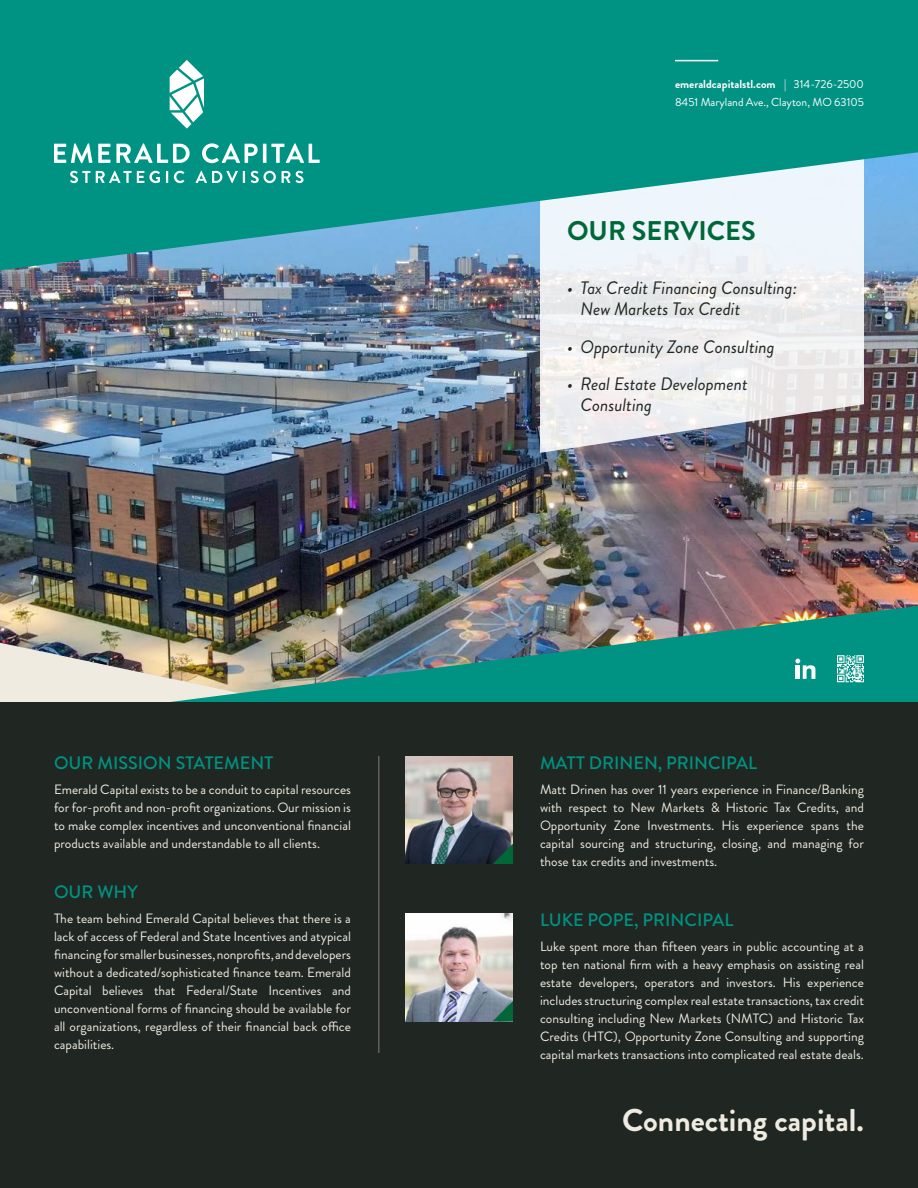
<style>
.page{position:relative;width:918px;height:1188px;background:#fff}
.page>*{position:absolute;margin:0;border:0;box-sizing:border-box;transform-origin:0 0}
.t1{font:700 31.5px "Brandon Grotesque";color:#efebe1}
.t2{font:700 27px "Brandon Grotesque";color:#006838}
.t3{font:italic 18px/21px "Brandon Grotesque";color:#202722}
.t4{font:500 18px "Brandon Grotesque";color:#009383}
.t5{font:13.5px/18px "Brandon Grotesque";color:#efebe1;text-align:justify}
.t6{font:11.7px/18px "Brandon Grotesque";color:#fff}
.s1{font-weight:700}
</style>
<div class="page">
<img style="left:0;top:270px;width:918px;height:373px">
<svg style="left:540px;top:270px;width:324px;height:183px;fill:#ececee"></svg>
<svg style="left:0;top:0;width:918px;height:270px;background:#29a19a"></svg>
<div style="left:0;top:702px;width:918px;height:486px;background:#202722"></div>
<img style="left:0;top:643px;width:170px;height:59px">
<img style="left:170px;top:606px;width:748px;height:96px">
<hr style="left:378px;top:756px;width:2px;height:297px;background:#676058">
<hr style="left:675px;top:60px;width:43px;height:1px;background:#fff">
<svg style="left:170px;top:60px;width:34px;height:69px"></svg>
<svg style="left:54px;top:143px;width:56px;height:20px"></svg>
<svg style="left:116px;top:143px;width:74px;height:20px"></svg>
<svg style="left:202px;top:143px;width:56px;height:20px"></svg>
<hr style="left:263px;top:144px;width:3px;height:19px;background:#fff">
<svg style="left:271px;top:143px;width:49px;height:20px"></svg>
<svg style="left:70px;top:171px;width:20px;height:12px"></svg>
<svg style="left:96px;top:171px;width:64px;height:12px"></svg>
<svg style="left:166px;top:171px;width:2px;height:12px"></svg>
<svg style="left:174px;top:171px;width:10px;height:12px"></svg>
<svg style="left:196px;top:171px;width:49px;height:12px"></svg>
<svg style="left:251px;top:171px;width:25px;height:12px"></svg>
<svg style="left:282px;top:171px;width:22px;height:12px"></svg>
<svg style="left:837px;top:655px;width:27px;height:27px"></svg>
<svg style="left:795px;top:659px;width:20px;height:20px"></svg>
<img style="left:405px;top:756px;width:108px;height:108px">
<svg style="left:493px;top:844px;width:20px;height:20px"></svg>
<img style="left:405px;top:913px;width:108px;height:108px">
<svg style="left:493px;top:1001px;width:20px;height:20px"></svg>
<h3 class="t4" style="left:54px;top:750px;width:221px">OUR MISSION STATEMENT</h3>
<p class="t5" style="left:54px;top:781px;width:298px">Emerald Capital exists to be a conduit to capital resources for for-profit and non-profit organizations. Our mission is to make complex incentives and unconventional financial products available and understandable to all clients.</p>
<h3 class="t4" style="left:54px;top:879px;width:85px">OUR WHY</h3>
<p class="t5" style="left:54px;top:910px;width:299px">The team behind Emerald Capital believes that there is a lack of access of Federal and State Incentives and atypical financing for smaller businesses, nonprofits, and developers without a dedicated/sophisticated finance team. Emerald Capital believes that Federal/State Incentives and unconventional forms of financing should be available for all organizations, regardless of their financial back office capabilities.</p>
<p class="t6" style="left:675px;top:75px;width:191px"><span class="s1">emeraldcapitalstl.com</span> | 314-726-2500<br>8451 Maryland Ave., Clayton, MO 63105</p>
<h2 class="t2" style="left:567px;top:212px;width:190px">OUR SERVICES</h2>
<h3 class="t3" style="left:580px;top:278px;width:218px;text-indent:-14px">• Tax Credit Financing Consulting:<br>New Markets Tax Credit</h3>
<h3 class="t3" style="left:567px;top:337px;width:209px">• Opportunity Zone Consulting</h3>
<h3 class="t3" style="left:580px;top:374px;width:169px;text-indent:-14px">• Real Estate Development<br>Consulting</h3>
<h3 class="t4" style="left:540px;top:750px;width:219px">MATT DRINEN, PRINCIPAL</h3>
<p class="t5" style="left:540px;top:781px;width:326px">Matt Drinen has over 11 years experience in Finance/Banking with respect to New Markets &amp; Historic Tax Credits, and Opportunity Zone Investments. His experience spans the capital sourcing and structuring, closing, and managing for those tax credits and investments.</p>
<h3 class="t4" style="left:540px;top:907px;width:195px">LUKE POPE, PRINCIPAL</h3>
<p class="t5" style="left:540px;top:938px;width:326px">Luke spent more than fifteen years in public accounting at a top ten national firm with a heavy emphasis on assisting real estate developers, operators and investors. His experience includes structuring complex real estate transactions, tax credit consulting including New Markets (NMTC) and Historic Tax Credits (HTC), Opportunity Zone Consulting and supporting capital markets transactions into complicated real estate deals.</p>
<h1 class="t1" style="left:622px;top:1098px;width:243px">Connecting capital.</h1>
</div>
